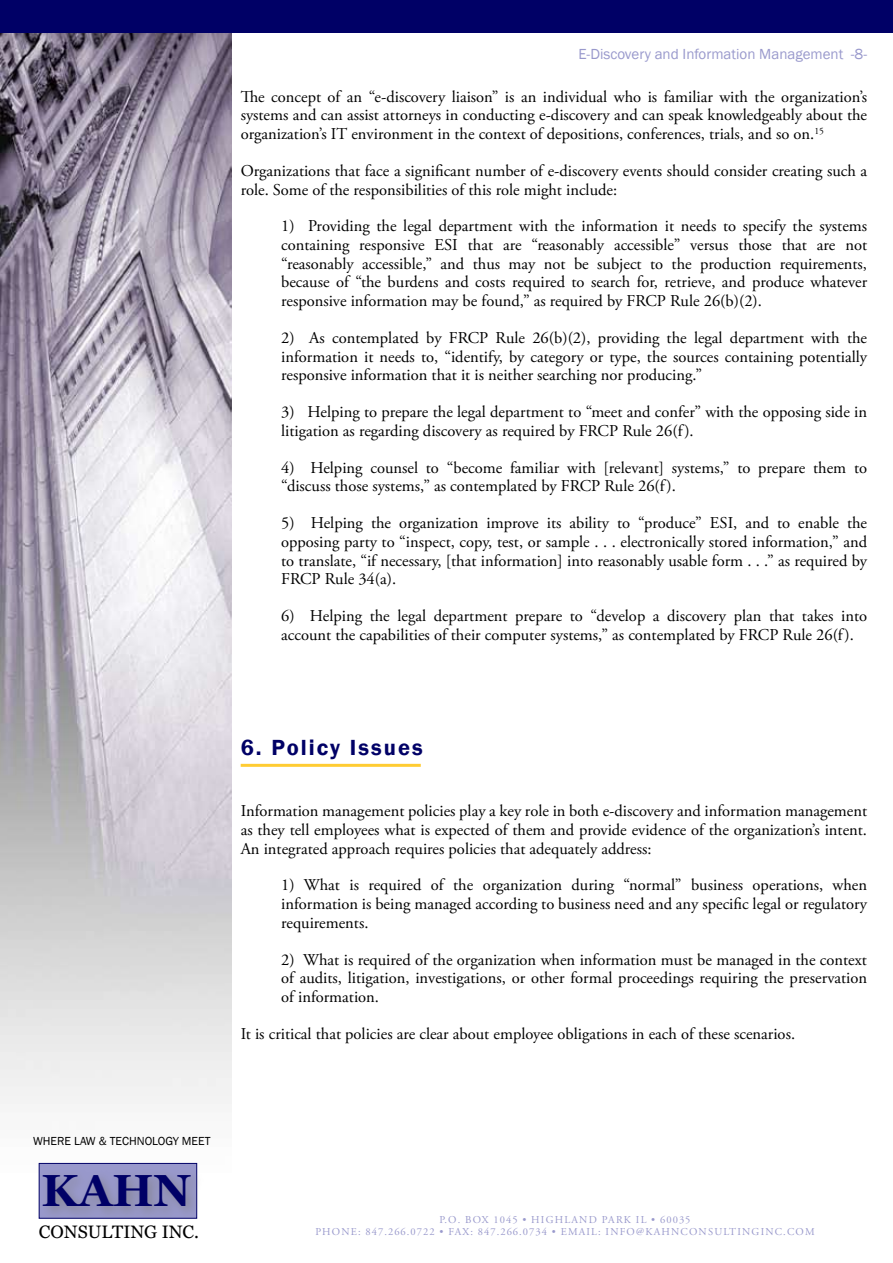
<style>
.page{position:relative;width:893px;height:1263px;background:#fff}
.page>*{position:absolute;margin:0;border:0;box-sizing:border-box;transform-origin:0 0}
.t1{font:700 45px "Georgia";color:#006}
.t2{font:600 22.5px "Franklin Gothic";letter-spacing:.09em;color:#006}
.t3{font:18px "Georgia";color:#000}
.t4{font:16.5px/18.8px "Adobe Garamond Pro";color:#000;text-align:justify}
.t5{font:15px "Franklin Gothic";color:#99c}
.t6{font:12px "Franklin Gothic";color:#000}
.t7{font:10.5px/12.6px "Adobe Garamond Pro";letter-spacing:.115em;color:#99c;text-align:center}
.s1{font-family:"Gill Sans";font-weight:700;font-size:16.5px;color:#fff}
</style>
<div class="page">
<img style="left:0;top:32px;width:232px;height:1136px">
<div style="left:0;top:0;width:893px;height:32px;background:#006"></div>
<div style="left:39px;top:1163px;width:158px;height:55px;background:#99c;border:1px solid #006"></div>
<div style="left:36px;top:1168px;width:244px;height:86px;background:#808080;opacity:.75"></div>
<hr style="left:241px;top:764px;width:180px;height:3px;background:#fc3">
<p class="t5" style="left:447px;top:44px;width:422px"><span class="s1">Special Report:</span> E-Discovery and Information Management -8-</p>
<p class="t4" style="left:241px;top:87px;width:628px">The concept of an “e-discovery liaison” is an individual who is familiar with the organization’s systems and can assist attorneys in conducting e-discovery and can speak knowledgeably about the organization’s IT environment in the context of depositions, conferences, trials, and so on.<sup>15</sup></p>
<p class="t4" style="left:241px;top:162px;width:628px">Organizations that face a significant number of e-discovery events should consider creating such a role. Some of the responsibilities of this role might include:</p>
<p class="t4" style="left:281px;top:217px;width:587px">1) Providing the legal department with the information it needs to specify the systems containing responsive ESI</p>
<p class="t4" style="left:281px;top:236px;width:587px;text-indent:187px">that are “reasonably accessible” versus those that are not “reasonably accessible,” and thus may not be subject to the production requirements, because of “the burdens and costs required to search for, retrieve, and produce whatever responsive information may be found,” as required by FRCP Rule 26(b)(2).</p>
<p class="t4" style="left:281px;top:329px;width:587px">2) As contemplated by FRCP Rule 26(b)(2), providing the legal department with the information it needs to, “identify, by category or type, the sources containing potentially responsive information that it is neither searching nor producing.”</p>
<p class="t4" style="left:281px;top:403px;width:587px">3) Helping to prepare the legal department to “meet and confer” with the opposing side in litigation as regarding discovery as required by FRCP Rule 26(f).</p>
<p class="t4" style="left:281px;top:459px;width:587px">4) Helping counsel to “become familiar with [relevant] systems,” to prepare them to “discuss those systems,” as contemplated by FRCP Rule 26(f).</p>
<p class="t4" style="left:281px;top:514px;width:587px">5) Helping the organization improve its ability to “produce” ESI , and to enable the opposing party to “inspect, copy, test, or sample . . . electronically stored information,” and to translate, “if necessary, [that information] into reasonably usable form . . .” as required by FRCP Rule 34(a).</p>
<p class="t4" style="left:281px;top:607px;width:587px">6) Helping the legal department prepare to “develop a discovery plan that takes into account the capabilities of their computer systems,” as contemplated by FRCP Rule 26(f).</p>
<h2 class="t2" style="left:241px;top:733px;width:184px">6. Policy Issues</h2>
<p class="t4" style="left:241px;top:802px;width:628px">Information management policies play a key role in both e-discovery and information management as they tell employees what is expected of them and provide evidence of the organization’s intent.<br>An integrated approach requires policies that adequately address:</p>
<p class="t4" style="left:281px;top:876px;width:587px">1) What is required of the organization during “normal” business operations, when information is being managed according to business need and any specific legal or regulatory requirements.</p>
<p class="t4" style="left:281px;top:951px;width:587px">2) What is required of the organization when information must be managed in the context of audits, litigation, investigations, or other formal proceedings requiring the preservation of information.</p>
<p class="t4" style="left:241px;top:1025px;width:556px">It is critical that policies are clear about employee obligations in each of these scenarios.</p>
<p class="t6" style="left:33px;top:1134px;width:179px">WHERE LAW &amp; TECHNOLOGY MEET</p>
<h1 class="t1" style="left:42px;top:1161px;width:151px">KAHN</h1>
<p class="t3" style="left:39px;top:1220px;width:161px">CONSULTING INC.</p>
<p class="t7" style="left:315px;top:1213px;width:501px">P.O. Box 1045 • Highland Park Il • 60035<br>Phone: 847.266.0722 • Fax: 847.266.0734 • Email: info@kahnConsultinginc.com</p>
</div>
